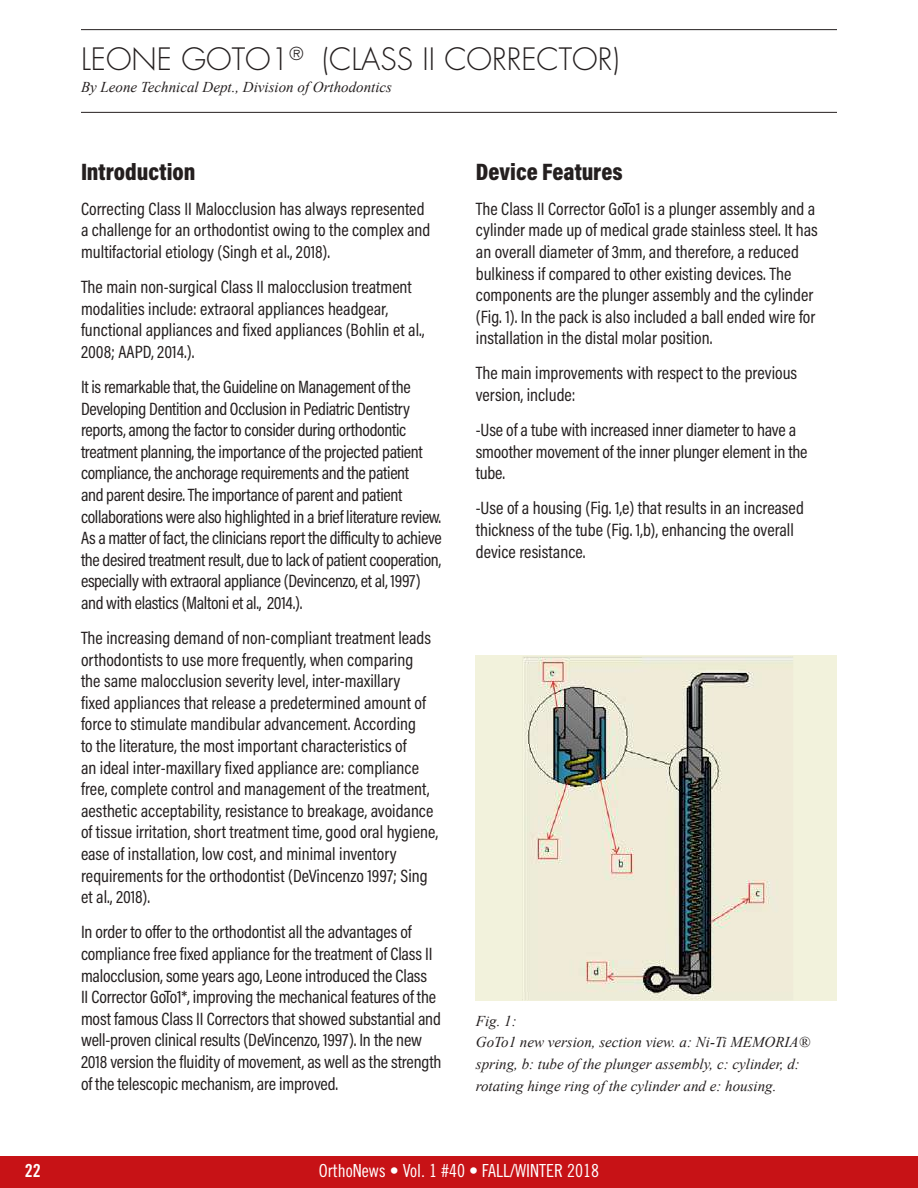
<style>
.page{position:relative;width:918px;height:1188px;background:#fff}
.page>*{position:absolute;margin:0;border:0;box-sizing:border-box;transform-origin:0 0}
.t1{font:300 30px "Futura";color:#241f1f}
.t2{font:900 24px "Acumin Pro Cond";color:#241f1f}
.t3{font:18px/21.6px "Acumin Pro Cond";letter-spacing:-.005em;color:#241f1f}
.t4{font:18px "Trade Gothic Cond Eighteen";color:#fff}
.t5{font:18px "Trade Gothic Bold Cond Twenty";color:#fff}
.t6{font:italic 15px/21.6px "Times New Roman";color:#241f1f}
</style>
<div class="page">
<div style="left:0;top:1156px;width:918px;height:32px;background:#c71216"></div>
<hr style="left:81px;top:29px;width:756px;height:1px;background:#241f1f">
<hr style="left:81px;top:112px;width:756px;height:1px;background:#241f1f">
<div style="left:476px;top:656px;width:361px;height:345px;background:#f2f2dc"></div>
<img style="left:522px;top:657px;width:271px;height:343px">
<h1 class="t1" style="left:81px;top:40px;width:540px">LEONE GOTO1<sup>®</sup> (CLASS II CORRECTOR)</h1>
<p class="t6" style="left:81px;top:76px;width:313px">By Leone Technical Dept., Division of Orthodontics</p>
<h2 class="t2" style="left:81px;top:156px;width:116px">Introduction</h2>
<p class="t3" style="left:81px;top:197px;width:351px">Correcting Class II Malocclusion has always represented a challenge for an orthodontist owing to the complex and multifactorial etiology (Singh et al., 2018).</p>
<p class="t3" style="left:81px;top:276px;width:345px">The main non-surgical Class II malocclusion treatment modalities include: extraoral appliances headgear, functional appliances and fixed appliances (Bohlin et al., 2008; AAPD, 2014.).</p>
<p class="t3" style="left:81px;top:376px;width:362px">It is remarkable that, the Guideline on Management of the Developing Dentition and Occlusion in Pediatric Dentistry reports, among the factor to consider during orthodontic treatment planning, the importance of the projected patient compliance, the anchorage requirements and the patient<br>and parent desire. The importance of parent and patient collaborations were also highlighted in a brief literature review.<br>As a matter of fact, the clinicians report the difficulty to achieve the desired treatment result, due to lack of patient cooperation, especially with extraoral appliance (Devincenzo, et al, 1997) and with elastics (Maltoni et al., 2014.).</p>
<p class="t3" style="left:81px;top:627px;width:359px">The increasing demand of non-compliant treatment leads orthodontists to use more frequently, when comparing<br>the same malocclusion severity level, inter-maxillary<br>fixed appliances that release a predetermined amount of force to stimulate mandibular advancement. According<br>to the literature, the most important characteristics of<br>an ideal inter-maxillary fixed appliance are: compliance free, complete control and management of the treatment, aesthetic acceptability, resistance to breakage, avoidance of tissue irritation, short treatment time, good oral hygiene, ease of installation, low cost, and minimal inventory requirements for the orthodontist (DeVincenzo 1997; Sing et al., 2018).</p>
<p class="t3" style="left:81px;top:921px;width:362px">In order to offer to the orthodontist all the advantages of compliance free fixed appliance for the treatment of Class II malocclusion, some years ago, Leone introduced the Class<br>II Corrector GoTo1*, improving the mechanical features of the most famous Class II Correctors that showed substantial and well-proven clinical results (DeVincenzo, 1997). In the new 2018 version the fluidity of movement, as well as the strength of the telescopic mechanism, are improved.</p>
<h2 class="t2" style="left:476px;top:156px;width:148px">Device Features</h2>
<p class="t3" style="left:476px;top:197px;width:343px">The Class II Corrector GoTo1 is a plunger assembly and a cylinder made up of medical grade stainless steel. It has an overall diameter of 3mm, and therefore, a reduced bulkiness if compared to other existing devices. The components are the plunger assembly and the cylinder (Fig. 1). In the pack is also included a ball ended wire for installation in the distal molar position.</p>
<p class="t3" style="left:476px;top:362px;width:323px">The main improvements with respect to the previous version, include:</p>
<p class="t3" style="left:476px;top:419px;width:333px">-Use of a tube with increased inner diameter to have a smoother movement of the inner plunger element in the tube.</p>
<p class="t3" style="left:476px;top:497px;width:330px">-Use of a housing (Fig. 1,e) that results in an increased thickness of the tube (Fig. 1,b), enhancing the overall device resistance.</p>
<p class="t6" style="left:476px;top:1010px;width:336px">Fig. 1:<br>GoTo1 new version, section view. a: Ni-Ti MEMORIA® spring, b: tube of the plunger assembly, c: cylinder, d: rotating hinge ring of the cylinder and e: housing.</p>
<p class="t5" style="left:25px;top:1159px;width:17px">22</p>
<p class="t4" style="left:319px;top:1160px;width:282px">OrthoNews • Vol. 1 #40 • FALL/WINTER 2018</p>
</div>
